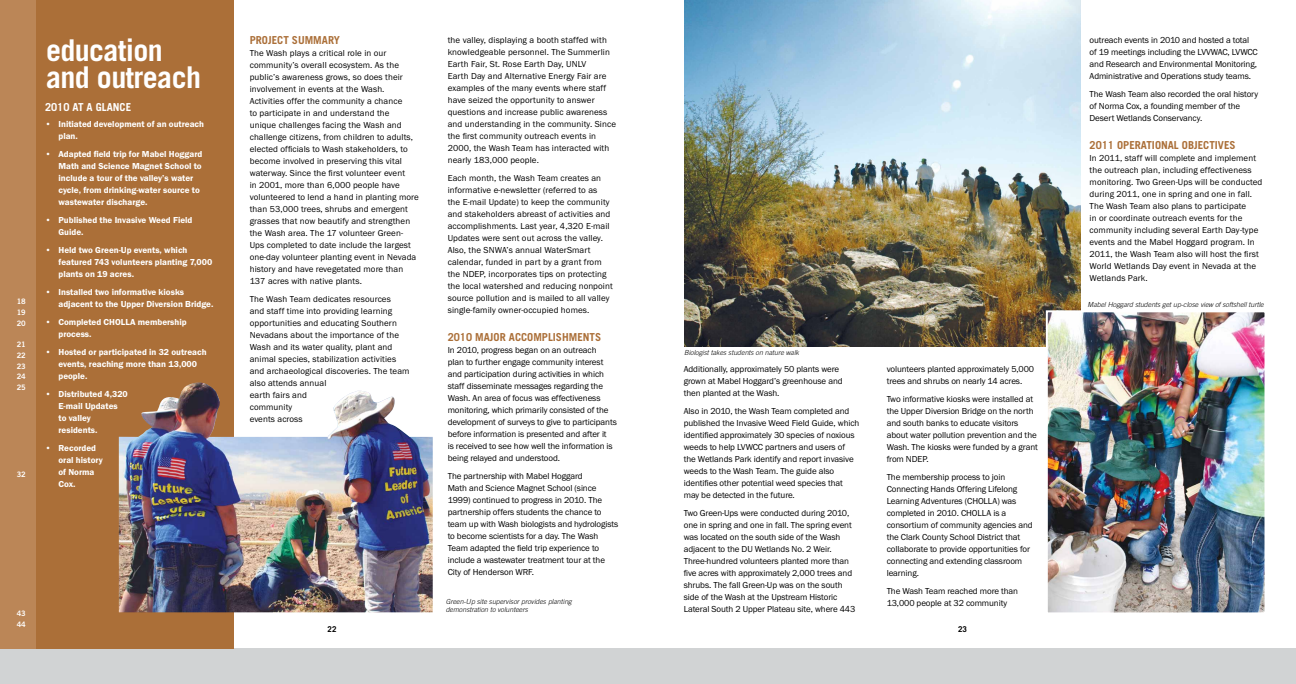
<style>
.page{position:relative;width:1296px;height:684px;background:#fff}
.page>*{position:absolute;margin:0;border:0;box-sizing:border-box;transform-origin:0 0}
.t1{font:700 30px/27px "Trade Gothic LT Std";letter-spacing:-.02em;color:#fff}
.t2{font:700 11px "Trade Gothic LT Std";color:#ab6f38}
.t3{font:700 11px "Trade Gothic LT Std";color:#fff}
.t4{font:9px/12px "Franklin Got ITC";letter-spacing:-.01em;color:#000}
.t5{font:9px/12px "Franklin Got ITC";letter-spacing:.01em;color:#000}
.t6{font:600 9px/12px "Franklin Got ITC";color:#fff}
.t7{font:700 8px "Trade Gothic LT Std";color:#000}
.t8{font:7.5px/10.9px "Trade Gothic LT Std Bd 2";color:#fff;text-align:justify}
.t9{font:italic 300 7px/8.5px "Trade Gothic LT Std";color:#000}
</style>
<div class="page">
<div style="left:0;top:648px;width:648px;height:36px;background:#d1d3d4"></div>
<div style="left:648px;top:648px;width:648px;height:36px;background:#d1d3d4"></div>
<div style="left:0;top:0;width:86px;height:648px;background:#bb8657"></div>
<div style="left:36px;top:0;width:197px;height:648px;background:#ab6f38"></div>
<img style="left:684px;top:0;width:396px;height:347px">
<img style="left:1049px;top:313px;width:214px;height:298px">
<div style="left:1046px;top:310px;width:220px;height:304px;border:2px solid #fff"></div>
<img style="left:119px;top:382px;width:314px;height:230px">
<p class="t8" style="left:17px;top:296px;width:11px">18<br>19<br>20</p>
<p class="t8" style="left:17px;top:338px;width:11px">21<br>22<br>23<br>24<br>25</p>
<p class="t8" style="left:17px;top:468px;width:11px">32</p>
<h1 class="t1" style="left:46px;top:36px;width:157px">education and outreach</h1>
<p class="t3" style="left:45px;top:100px;width:86px">2010 AT A GLANCE</p>
<p class="t6" style="left:58px;top:118px;width:147px;text-indent:-14px">• Initiated development of an outreach plan.</p>
<p class="t6" style="left:58px;top:148px;width:145px;text-indent:-14px">• Adapted field trip for Mabel Hoggard Math and Science Magnet School to include a tour of the valley’s water cycle, from drinking-water source to wastewater discharge.</p>
<p class="t6" style="left:58px;top:214px;width:135px;text-indent:-14px">• Published the Invasive Weed Field<br>Guide.</p>
<p class="t6" style="left:58px;top:244px;width:155px;text-indent:-14px">• Held two Green-Up events, which featured 743 volunteers planting 7,000 plants on 19 acres.</p>
<p class="t6" style="left:58px;top:286px;width:157px;text-indent:-14px">• Installed two informative kiosks adjacent to the Upper Diversion Bridge.</p>
<p class="t6" style="left:58px;top:316px;width:130px;text-indent:-14px">• Completed CHOLLA membership process.</p>
<p class="t6" style="left:58px;top:346px;width:150px;text-indent:-14px">• Hosted or participated in 32 outreach events, reaching more than 13,000 people.</p>
<p class="t6" style="left:58px;top:388px;width:71px;text-indent:-14px">• Distributed 4,320<br>E-mail Updates to valley residents.</p>
<p class="t6" style="left:58px;top:442px;width:46px;text-indent:-14px">• Recorded oral history of Norma<br>Cox.</p>
<p class="t8" style="left:17px;top:608px;width:11px">43<br>44</p>
<p class="t2" style="left:250px;top:34px;width:85px">PROJECT SUMMARY</p>
<p class="t5" style="left:250px;top:47px;width:171px">The Wash plays a critical role in our community’s overall ecosystem. As the public’s awareness grows, so does their involvement in events at the Wash.<br>Activities offer the community a chance<br>to participate in and understand the<br>unique challenges facing the Wash and challenge citizens, from children to adults, elected officials to Wash stakeholders, to become involved in preserving this vital waterway. Since the first volunteer event<br>in 2001, more than 6,000 people have volunteered to lend a hand in planting more than 53,000 trees, shrubs and emergent grasses that now beautify and strengthen the Wash area. The 17 volunteer Green-Ups completed to date include the largest one-day volunteer planting event in Nevada history and have revegetated more than 137 acres with native plants.</p>
<p class="t5" style="left:250px;top:293px;width:161px">The Wash Team dedicates resources<br>and staff time into providing learning opportunities and educating Southern<br>Nevadans about the importance of the<br>Wash and its water quality, plant and animal species, stabilization activities and archaeological discoveries. The team also attends annual<br>earth fairs and<br>community<br>events across</p>
<p class="t7" style="left:328px;top:624px;width:10px">22</p>
<p class="t5" style="left:448px;top:34px;width:170px">the valley, displaying a booth staffed with knowledgeable personnel. The Summerlin Earth Fair, St. Rose Earth Day, UNLV<br>Earth Day and Alternative Energy Fair are examples of the many events where staff have seized the opportunity to answer questions and increase public awareness and understanding in the community. Since the first community outreach events in 2000, the Wash Team has interacted with nearly 183,000 people.</p>
<p class="t5" style="left:448px;top:172px;width:167px">Each month, the Wash Team creates an informative e-newsletter (referred to as<br>the E-mail Update) to keep the community and stakeholders abreast of activities and accomplishments. Last year, 4,320 E-mail Updates were sent out across the valley.<br>Also, the SNWA’s annual WaterSmart calendar, funded in part by a grant from the NDEP, incorporates tips on protecting the local watershed and reducing nonpoint source pollution and is mailed to all valley single-family owner-occupied homes.</p>
<p class="t2" style="left:448px;top:330px;width:137px">2010 MAJOR ACCOMPLISH MENTS</p>
<p class="t4" style="left:448px;top:344px;width:171px">In 2010, progress began on an outreach<br>plan to further engage community interest and participation during activities in which staff disseminate messages regarding the Wash. An area of focus was effectiveness monitoring, which primarily consisted of the development of surveys to give to participants before information is presented and after it<br>is received to see how well the information is being relayed and understood.</p>
<p class="t4" style="left:448px;top:470px;width:172px">The partnership with Mabel Hoggard<br>Math and Science Magnet School (since 1999) continued to progress in 2010. The partnership offers students the chance to team up with Wash biologists and hydrologists to become scientists for a day. The Wash Team adapted the field trip experience to include a wastewater treatment tour at the City of Henderson WRF.</p>
<p class="t9" style="left:446px;top:597px;width:127px">Green-Up site supervisor provides planting demonstration to volunteers</p>
<p class="t9" style="left:684px;top:348px;width:117px">Biologist takes students on nature walk</p>
<p class="t4" style="left:684px;top:363px;width:160px">Additionally, approximately 50 plants were grown at Mabel Hoggard’s greenhouse and then planted at the Wash.</p>
<p class="t4" style="left:684px;top:405px;width:177px">Also in 2010, the Wash Team completed and published the Invasive Weed Field Guide, which identified approximately 30 species of noxious weeds to help LVWCC partners and users of the Wetlands Park identify and report invasive weeds to the Wash Team. The guide also identifies other potential weed species that may be detected in the future.</p>
<p class="t4" style="left:684px;top:507px;width:173px">Two Green-Ups were conducted during 2010, one in spring and one in fall. The spring event was located on the south side of the Wash adjacent to the DU Wetlands No. 2 Weir.<br>Three-hundred volunteers planted more than five acres with approximately 2,000 trees and shrubs. The fall Green-Up was on the south side of the Wash at the Upstream Historic Lateral South 2 Upper Plateau site, where 443</p>
<p class="t4" style="left:887px;top:363px;width:149px">volunteers planted approximately 5,000 trees and shrubs on nearly 14 acres.</p>
<p class="t4" style="left:887px;top:393px;width:153px">Two informative kiosks were installed at the Upper Diversion Bridge on the north and south banks to educate visitors about water pollution prevention and the Wash. The kiosks were funded by a grant from NDEP.</p>
<p class="t4" style="left:887px;top:471px;width:148px">The membership process to join<br>Connecting Hands Offering Lifelong<br>Learning Adventures (CHOLLA) was completed in 2010. CHOLLA is a consortium of community agencies and the Clark County School District that collaborate to provide opportunities for connecting and extending classroom learning.</p>
<p class="t4" style="left:887px;top:585px;width:133px">The Wash Team reached more than<br>13,000 people at 32 community</p>
<p class="t7" style="left:958px;top:624px;width:10px">23</p>
<p class="t4" style="left:1090px;top:34px;width:170px">outreach events in 2010 and hosted a total of 19 meetings including the LVVWAC, LVWCC and Research and Environmental Monitoring, Administrative and Operations study teams.</p>
<p class="t4" style="left:1090px;top:88px;width:170px">The Wash Team also recorded the oral history of Norma Cox, a founding member of the<br>Desert Wetlands Conservancy.</p>
<p class="t2" style="left:1090px;top:138px;width:63px">2011 OPERATION</p>
<p class="t2" style="left:1168px;top:138px;width:63px">AL OBJECTIVES</p>
<p class="t5" style="left:1090px;top:152px;width:174px">In 2011, staff will complete and implement the outreach plan, including effectiveness monitoring. Two Green-Ups will be conducted during 2011, one in spring and one in fall.<br>The Wash Team also plans to participate<br>in or coordinate outreach events for the community including several Earth Day-type events and the Mabel Hoggard program. In 2011, the Wash Team also will host the first World Wetlands Day event in Nevada at the Wetlands Park.</p>
<p class="t9" style="left:1088px;top:300px;width:178px">Mabel Hoggard students get up-close view of softshell turtle</p>
</div>
